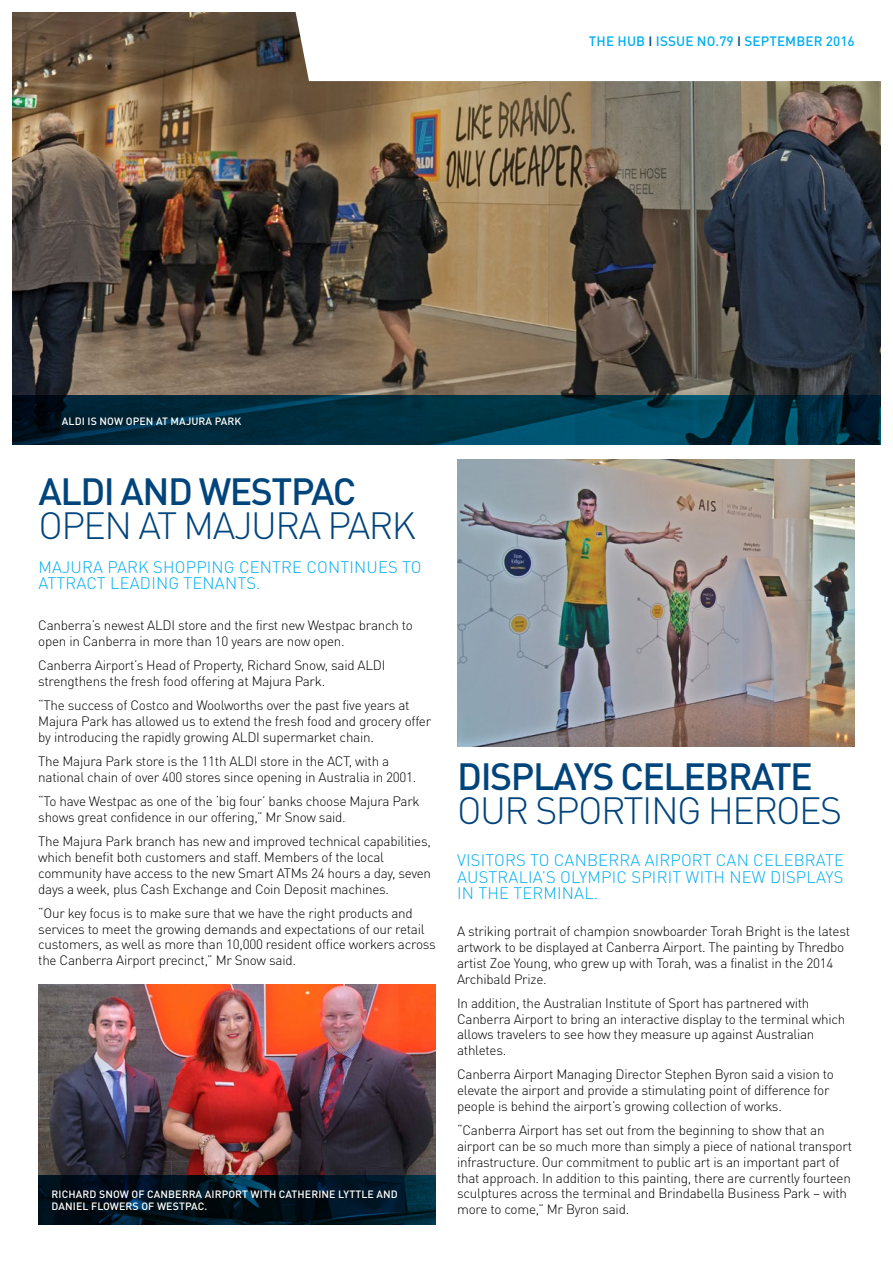
<style>
.page{position:relative;width:893px;height:1263px;background:#fff}
.page>*{position:absolute;margin:0;border:0;box-sizing:border-box;transform-origin:0 0}
.t1{font:300 37.5px "DINOT";letter-spacing:-.04em;color:#00447c}
.t2{font:500 37.5px "DINOT";letter-spacing:-.04em;color:#00447c}
.t3{font:300 16.5px/16.5px "DINOT";letter-spacing:.01em;color:#00aeef}
.t4{font:300 13.5px/15.8px "DINOT";letter-spacing:-.02em;color:#000}
.t5{font:500 13.5px "DINOT";letter-spacing:.01em;color:#00aeef}
.t6{font:500 10.5px/12px "DINOT";letter-spacing:.01em;color:#fff}
.s1{color:#00447c}
</style>
<div class="page">
<img style="left:13px;top:13px;width:867px;height:382px">
<img style="left:38px;top:984px;width:398px;height:191px">
<svg style="left:13px;top:395px;width:867px;height:49px;background:#003143"></svg>
<svg style="left:38px;top:1175px;width:398px;height:50px;background:#001521"></svg>
<img style="left:457px;top:459px;width:398px;height:287px">
<svg style="left:295px;top:12px;width:585px;height:69px"></svg>
<p class="t5" style="left:589px;top:32px;width:267px">THE HUB <span class="s1">I</span> ISSUE NO.79 <span class="s1">I</span> SEPTEMBER 2016</p>
<p class="t6" style="left:62px;top:415px;width:181px">ALDI IS NOW OPEN AT MAJURA PARK</p>
<h1 class="t2" style="left:38px;top:467px;width:319px">ALDI AND WESTPAC</h1>
<h1 class="t1" style="left:38px;top:502px;width:379px">OPEN AT MAJURA PARK</h1>
<p class="t3" style="left:38px;top:558px;width:385px">MAJURA PARK SHOPPING CENTRE CONTINUES TO<br>ATTRACT LEADING TENANTS.</p>
<p class="t4" style="left:38px;top:617px;width:376px">Canberra’s newest ALDI store and the first new Westpac branch to open in Canberra in more than 10 years are now open.</p>
<p class="t4" style="left:38px;top:657px;width:349px">Canberra Airport’s Head of Property, Richard Snow, said ALDI strengthens the fresh food offering at Majura Park.</p>
<p class="t4" style="left:38px;top:697px;width:394px">“The success of Costco and Woolworths over the past five years at<br>Majura Park has allowed us to extend the fresh food and grocery offer by introducing the rapidly growing ALDI supermarket chain.</p>
<p class="t4" style="left:38px;top:753px;width:380px">The Majura Park store is the 11th ALDI store in the ACT, with a national chain of over 400 stores since opening in Australia in 2001.</p>
<p class="t4" style="left:38px;top:793px;width:383px">“To have Westpac as one of the ‘big four’ banks choose Majura Park shows great confidence in our offering,” Mr Snow said.</p>
<p class="t4" style="left:38px;top:833px;width:394px">The Majura Park branch has new and improved technical capabilities, which benefit both customers and staff. Members of the local community have access to the new Smart ATMs 24 hours a day, seven days a week, plus Cash Exchange and Coin Deposit machines.</p>
<p class="t4" style="left:38px;top:905px;width:399px">“Our key focus is to make sure that we have the right products and services to meet the growing demands and expectations of our retail customers, as well as more than 10,000 resident office workers across the Canberra Airport precinct,” Mr Snow said.</p>
<p class="t6" style="left:52px;top:1188px;width:348px">RICHARD SNOW OF CANBERRA AIRPORT WITH CATHERINE LYTTLE AND<br>DANIEL FLOWERS OF WESTPAC.</p>
<h1 class="t2" style="left:457px;top:752px;width:357px">DISPLAYS CELEBRATE</h1>
<h1 class="t1" style="left:457px;top:788px;width:386px">OUR SPORTING HEROES</h1>
<p class="t3" style="left:457px;top:852px;width:388px;text-align:justify">VISITORS TO CANBERRA AIRPORT CAN CELEBRATE AUSTRALIA’S OLYMPIC SPIRIT WITH NEW DISPLAYS IN THE TERMINAL.</p>
<p class="t4" style="left:457px;top:923px;width:394px">A striking portrait of champion snowboarder Torah Bright is the latest artwork to be displayed at Canberra Airport. The painting by Thredbo artist Zoe Young, who grew up with Torah, was a finalist in the 2014<br>Archibald Prize.</p>
<p class="t4" style="left:457px;top:995px;width:390px">In addition, the Australian Institute of Sport has partnered with Canberra Airport to bring an interactive display to the terminal which allows travelers to see how they measure up against Australian athletes.</p>
<p class="t4" style="left:457px;top:1066px;width:378px">Canberra Airport Managing Director Stephen Byron said a vision to elevate the airport and provide a stimulating point of difference for people is behind the airport’s growing collection of works.</p>
<p class="t4" style="left:457px;top:1122px;width:396px">“Canberra Airport has set out from the beginning to show that an airport can be so much more than simply a piece of national transport infrastructure. Our commitment to public art is an important part of that approach. In addition to this painting, there are currently fourteen sculptures across the terminal and Brindabella Business Park – with more to come,” Mr Byron said.</p>
</div>
